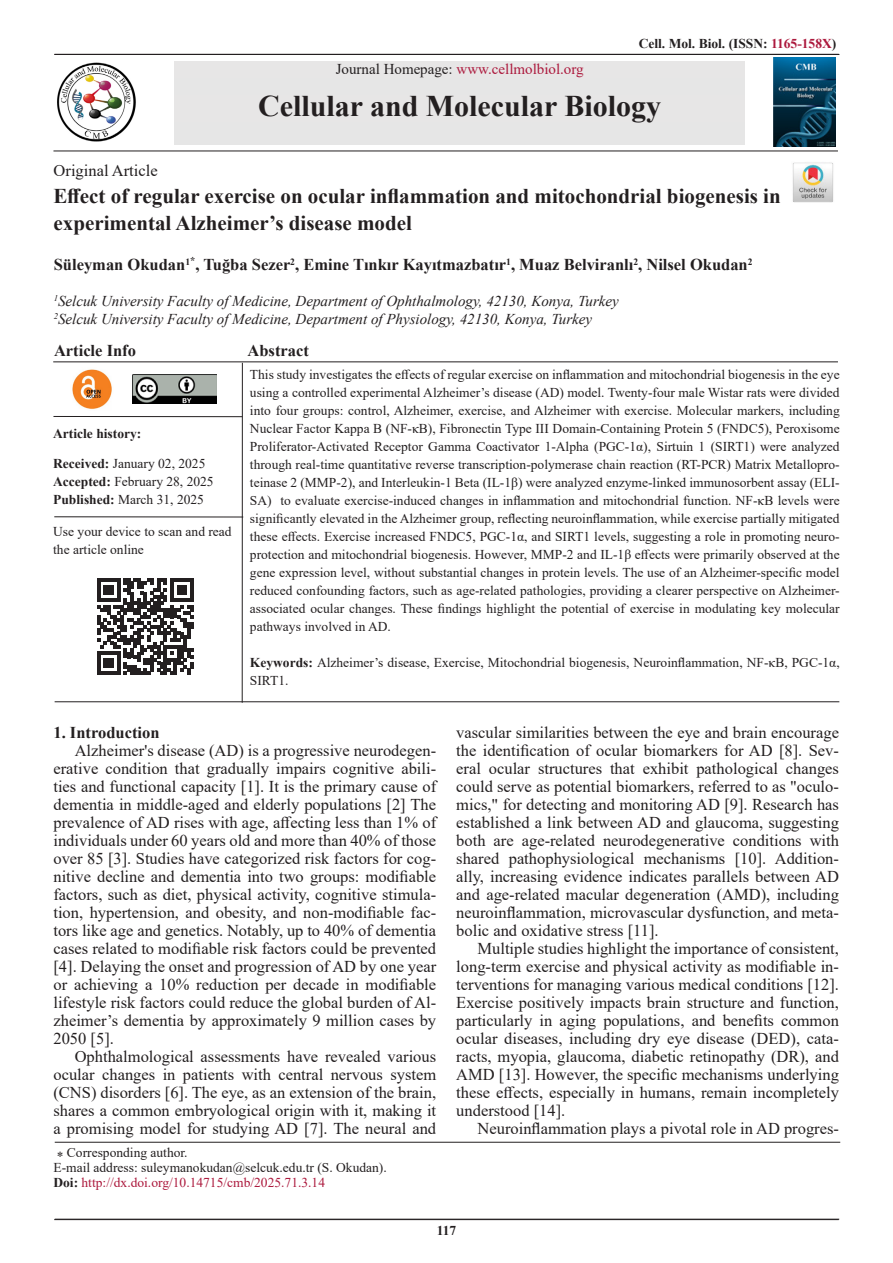
<style>
.page{position:relative;width:893px;height:1263px;background:#fff}
.page>*{position:absolute;margin:0;border:0;box-sizing:border-box;transform-origin:0 0}
.t1{font:700 30px "Times New Roman";color:#231f20}
.t2{font:700 21px/27px "Times New Roman";color:#231f20}
.Normal__Web{font:16.5px/18px "Times New Roman";color:#231f20;text-align:justify}
.t3{font:700 16.5px "Times New Roman";color:#231f20}
.t4{font:italic 15px "Times New Roman";color:#231f20}
.t5{font:15px "Times New Roman";color:#ac193d}
.t6{font:13.5px/18px "Times New Roman";color:#231f20}
.t7{font:700 13.5px "Times New Roman";color:#231f20}
.t8{font:13.5px "Times New Roman";color:#ac193d}
.s1{color:#ac193d}
.s2{color:#231f20}
.s3{font-weight:700}
.s4{font-weight:700;color:#231f20}
</style>
<div class="page">
<hr style="left:54px;top:1219px;width:785px;height:1px;background:#231f20">
<hr style="left:54px;top:54px;width:785px;height:1px;background:#231f20">
<hr style="left:53px;top:151px;width:785px;height:1px;background:#231f20">
<img style="left:773px;top:58px;width:62px;height:88px">
<div style="left:174px;top:62px;width:571px;height:83px;background:#e6e6e6"></div>
<img style="left:792px;top:162px;width:41px;height:41px">
<hr style="left:55px;top:1142px;width:785px;height:1px;background:#231f20">
<hr style="left:53px;top:362px;width:785px;height:1px;background:#231f20">
<hr style="left:54px;top:516px;width:189px;height:1px;background:#231f20">
<hr style="left:242px;top:363px;width:1px;height:340px;background:#231f20">
<hr style="left:55px;top:701px;width:784px;height:1px;background:#231f20">
<svg style="left:97px;top:578px;width:96px;height:97px"></svg>
<hr style="left:53px;top:416px;width:189px;height:1px;background:#231f20">
<img style="left:72px;top:369px;width:40px;height:40px">
<img style="left:57px;top:62px;width:79px;height:80px">
<img style="left:132px;top:375px;width:85px;height:29px">
<p class="t7" style="left:639px;top:34px;width:199px">Cell. Mol. Biol. (ISSN: <span class="s1">1165-158X</span>)</p>
<p class="t5" style="left:336px;top:59px;width:249px"><span class="s2">Journal Homepage:</span> www.cellmolbiol.org</p>
<p class="t1" style="left:258px;top:84px;width:405px">Cellular and Molecular Biology</p>
<p class="Normal__Web" style="left:54px;top:161px;width:106px">Original Article</p>
<p class="t2" style="left:54px;top:182px;width:729px">Effect of regular exercise on ocular inflammation and mitochondrial biogenesis in experimental Alzheimer’s disease model</p>
<p class="t3" style="left:54px;top:253px;width:700px">Süleyman Okudan<sup>1</sup><sup>*</sup>, Tuğba Sezer<sup>2</sup>, Emine Tınkır Kayıtmazbatır<sup>1</sup>, Muaz Belviranlı<sup>2</sup>, Nilsel Okudan<sup>2</sup></p>
<p class="t4" style="left:54px;top:291px;width:567px"><sup>1</sup>Selcuk University Faculty of Medicine, Department of Ophthalmology, 42130, Konya, Turkey</p>
<p class="t4" style="left:54px;top:309px;width:540px"><sup>2</sup>Selcuk University Faculty of Medicine, Department of Physiology, 42130, Konya, Turkey</p>
<p class="t3" style="left:54px;top:338px;width:84px">Article Info</p>
<p class="t3" style="left:248px;top:338px;width:63px">Abstract</p>
<p class="t7" style="left:53px;top:424px;width:90px">Article history:</p>
<p class="t6" style="left:53px;top:454px;width:154px"><span class="s3">Received:</span> January 02, 2025</p>
<p class="t6" style="left:53px;top:472px;width:162px"><span class="s3">Accepted:</span> February 28, 2025</p>
<p class="t6" style="left:53px;top:490px;width:152px"><span class="s3">Published:</span> March 31, 2025</p>
<p class="t6" style="left:53px;top:522px;width:180px">Use your device to scan and read the article online</p>
<p class="t6" style="left:250px;top:365px;width:591px;text-align:justify">This study investigates the effects of regular exercise on inflammation and mitochondrial biogenesis in the eye using a controlled experimental Alzheimer’s disease (AD) model. Twenty-four male Wistar rats were divided into four groups: control, Alzheimer, exercise, and Alzheimer with exercise. Molecular markers, including Nuclear Factor Kappa B (NF-κB), Fibronectin Type III Domain-Containing Protein 5 (FNDC5), Peroxisome Proliferator-Activated Receptor Gamma Coactivator 1-Alpha (PGC-1α), Sirtuin 1 (SIRT1) were analyzed through real-time quantitative reverse transcription-polymerase chain reaction (RT-PCR) Matrix Metallopro&shy;teinase 2 (MMP-2), and Interleukin-1 Beta (IL-1β) were analyzed enzyme-linked immunosorbent assay (ELI-SA) to evaluate exercise-induced changes in inflammation and mitochondrial function. NF-κB levels were significantly elevated in the Alzheimer group, reflecting neuroinflammation, while exercise partially mitigated these effects. Exercise increased FNDC5, PGC-1α, and SIRT1 levels, suggesting a role in promoting neuro&shy;protection and mitochondrial biogenesis. However, MMP-2 and IL-1β effects were primarily observed at the gene expression level, without substantial changes in protein levels. The use of an Alzheimer-specific model reduced confounding factors, such as age-related pathologies, providing a clearer perspective on Alzheimer&shy;associated ocular changes. These findings highlight the potential of exercise in modulating key molecular pathways involved in AD.</p>
<p class="t6" style="left:250px;top:653px;width:591px"><span class="s3">Keywords:</span> Alzheimer’s disease, Exercise, Mitochondrial biogenesis, Neuroinflammation, NF-κB, PGC-1α,<br>SIRT1.</p>
<p class="t3" style="left:53px;top:721px;width:108px">1. Introduction</p>
<p class="Normal__Web" style="left:53px;top:741px;width:384px;text-indent:21px">Alzheimer's disease (AD) is a progressive neurodegen&shy;erative condition that gradually impairs cognitive abili&shy;ties and functional capacity [1]. It is the primary cause of dementia in middle-aged and elderly populations [2] The prevalence of AD rises with age, affecting less than 1% of individuals under 60 years old and more than 40% of those over 85 [3]. Studies have categorized risk factors for cog&shy;nitive decline and dementia into two groups: modifiable factors, such as diet, physical activity, cognitive stimula&shy;tion, hypertension, and obesity, and non-modifiable fac&shy;tors like age and genetics. Notably, up to 40% of dementia cases related to modifiable risk factors could be prevented [4]. Delaying the onset and progression of AD by one year or achieving a 10% reduction per decade in modifiable lifestyle risk factors could reduce the global burden of Al&shy;zheimer’s dementia by approximately 9 million cases by 2050 [5].</p>
<p class="Normal__Web" style="left:53px;top:1047px;width:384px;text-indent:21px">Ophthalmological assessments have revealed various ocular changes in patients with central nervous system (CNS) disorders [6]. The eye, as an extension of the brain, shares a common embryological origin with it, making it a promising model for studying AD [7]. The neural and</p>
<p class="t6" style="left:57px;top:1143px;width:132px">⁎ Corresponding author.</p>
<p class="t6" style="left:53px;top:1158px;width:335px">E-mail address: suleymanokudan@selcuk.edu.tr (S. Okudan).</p>
<p class="t8" style="left:53px;top:1172px;width:273px"><span class="s4">Doi:</span> http://dx.doi.org/10.14715/cmb/2025.71.3.14</p>
<p class="Normal__Web" style="left:456px;top:723px;width:384px">vascular similarities between the eye and brain encourage the identification of ocular biomarkers for AD [8]. Sev&shy;eral ocular structures that exhibit pathological changes could serve as potential biomarkers, referred to as "oculo&shy;mics," for detecting and monitoring AD [9]. Research has established a link between AD and glaucoma, suggesting both are age-related neurodegenerative conditions with shared pathophysiological mechanisms [10]. Addition&shy;ally, increasing evidence indicates parallels between AD and age-related macular degeneration (AMD), including neuroinflammation, microvascular dysfunction, and meta&shy;bolic and oxidative stress [11].</p>
<p class="Normal__Web" style="left:456px;top:939px;width:384px;text-indent:21px">Multiple studies highlight the importance of consistent, long-term exercise and physical activity as modifiable in&shy;terventions for managing various medical conditions [12].<br>Exercise positively impacts brain structure and function, particularly in aging populations, and benefits common ocular diseases, including dry eye disease (DED), cata&shy;racts, myopia, glaucoma, diabetic retinopathy (DR), and AMD [13]. However, the specific mechanisms underlying these effects, especially in humans, remain incompletely understood [14].</p>
<p class="Normal__Web" style="left:477px;top:1119px;width:363px">Neuroinflammation plays a pivotal role in AD progres-</p>
<p class="t7" style="left:437px;top:1220px;width:21px">117</p>
</div>
